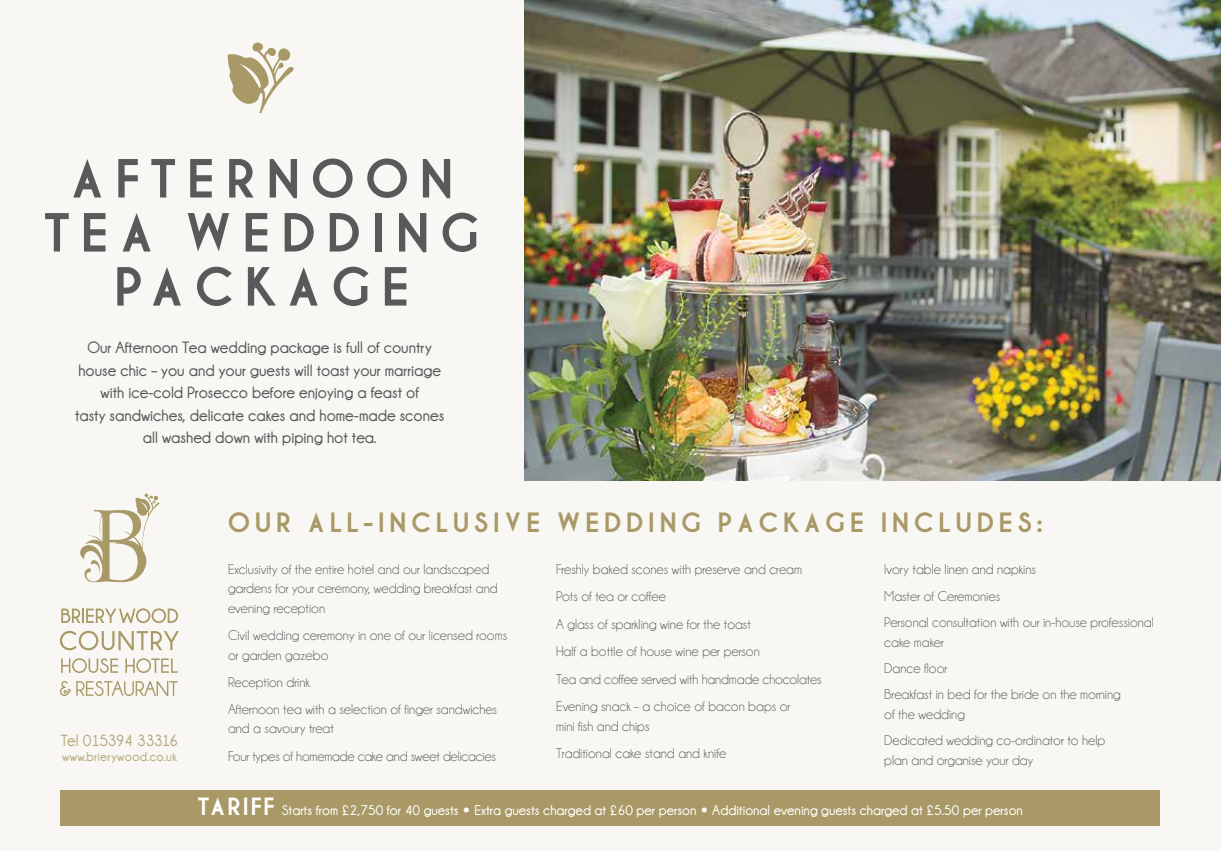
<style>
.page{position:relative;width:1221px;height:851px;background:#fff}
.page>*{position:absolute;margin:0;border:0;box-sizing:border-box;transform-origin:0 0}
.t1{font:700 56.25px/54px "Champagne&Limousines Thick";letter-spacing:.2em;color:#58595b;text-align:center}
.t2{font:700 28.5px "Champagne&Limousines Thick";letter-spacing:.17em;color:#a99967}
.t3{font:700 25.5px "Champagne&Limousines Thick";letter-spacing:.08em;color:#fff}
.t4{font:700 16.5px/22.5px "Champagne&Limousines";color:#58595b;text-align:center}
.t5{font:700 16.35px "Champagne&Limousines";letter-spacing:-.04em;color:#b7a97f}
.t6{font:14.25px/27.5px "Champagne&Limousines";color:#58595b}
.t7{font:700 14.25px "Champagne&Limousines";color:#fff}
.t8{font:700 13.05px "Champagne&Limousines";letter-spacing:.025em;color:#b7a97f}
.s1{font-family:"Goudy";font-weight:400}
</style>
<div class="page">
<div style="left:0;top:0;width:1220px;height:850px;background:#f8f7f3"></div>
<img style="left:524px;top:0;width:696px;height:480px">
<svg style="left:80px;top:493px;width:80px;height:89px"></svg>
<svg style="left:61px;top:608px;width:117px;height:15px"></svg>
<svg style="left:60px;top:630px;width:119px;height:20px"></svg>
<svg style="left:61px;top:658px;width:57px;height:15px"></svg>
<svg style="left:125px;top:658px;width:53px;height:15px"></svg>
<svg style="left:60px;top:681px;width:118px;height:15px"></svg>
<svg style="left:227px;top:42px;width:67px;height:71px"></svg>
<div style="left:60px;top:790px;width:1099px;height:36px;background:#a99967"></div>
<h1 class="t1" style="left:44px;top:152px;width:436px">AFTERNOON<br>TEA WEDDING<br>PACKAGE</h1>
<p class="t4" style="left:75px;top:336px;width:370px">Our Afternoon Tea wedding package is full of country house chic – you and your guests will toast your marriage with ice-cold Prosecco before enjoying a feast of<br>tasty sandwiches, delicate cakes and home-made scones all washed down with piping hot tea.</p>
<p class="t5" style="left:61px;top:731px;width:119px">Tel 015394 33316</p>
<p class="t8" style="left:62px;top:749px;width:116px">www.brierywood.co.uk</p>
<h2 class="t2" style="left:228px;top:505px;width:815px">OUR ALL-INCLUSIVE WEDDING PACKAGE INCLUDES:</h2>
<p class="t6" style="left:228px;top:559px;width:271px;line-height:19.5px">Exclusivity of the entire hotel and our landscaped gardens for your ceremony, wedding breakfast and evening reception</p>
<p class="t6" style="left:228px;top:625px;width:281px;line-height:19.5px">Civil wedding ceremony in one of our licensed rooms or garden gazebo</p>
<p class="t6" style="left:228px;top:668px;width:270px">Reception drink<br>Afternoon tea with a selection of finger sandwiches</p>
<p class="t6" style="left:228px;top:714px;width:269px">and a savoury treat<br>Four types of homemade cake and sweet delicacies</p>
<p class="t6" style="left:556px;top:555px;width:267px">Freshly baked scones with preserve and cream Pots of tea or coffee<br>A glass of sparkling wine for the toast<br>Half a bottle of house wine per person<br>Tea and coffee served with handmade chocolates Evening snack – a choice of bacon baps or</p>
<p class="t6" style="left:556px;top:712px;width:172px">mini fish and chips<br>Traditional cake stand and knife</p>
<p class="t6" style="left:884px;top:555px;width:271px;line-height:26.7px">Ivory table linen and napkins<br>Master of Ceremonies<br>Personal consultation with our in-house professional</p>
<p class="t6" style="left:884px;top:628px;width:238px;line-height:26.2px">cake maker<br>Dance floor<br>Breakfast in bed for the bride on the morning</p>
<p class="t6" style="left:884px;top:701px;width:222px;line-height:26.2px">of the wedding<br>Dedicated wedding co-ordinator to help</p>
<p class="t6" style="left:884px;top:746px;width:150px">plan and organise your day</p>
<h3 class="t3" style="left:198px;top:791px;width:78px">TARIFF</h3>
<p class="t7" style="left:282px;top:802px;width:742px">Starts from £2,750 for 40 guests <span class="s1">•</span> Extra guests charged at £60 per person <span class="s1">•</span> Additional evening guests charged at £5.50 per person</p>
</div>
